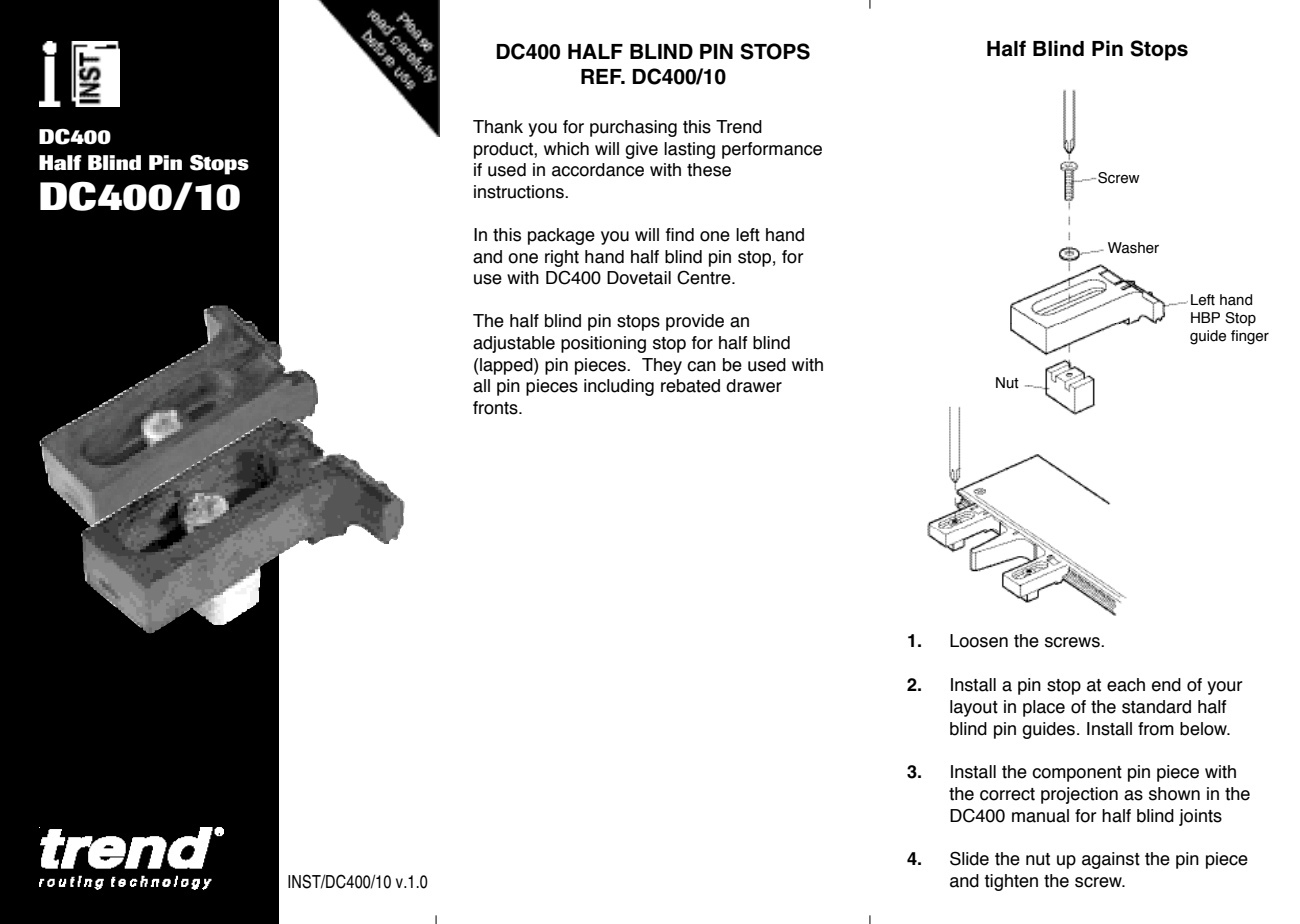
<style>
.page{position:relative;width:1300px;height:924px;background:#fff}
.page>*{position:absolute;margin:0;border:0;box-sizing:border-box;transform-origin:0 0}
.t1{font:800 39px "Imago BQ";color:#fff}
.t2{font:700 21px/25.2px "Helvetica";color:#000;text-align:center}
.t3{font:800 21px/25.8px "Imago BQ";color:#fff}
.t4{font:18px/21.6px "Helvetica";color:#000}
.t5{font:condensed 18px "Helvetica";color:#000}
.t6{font:15px/18px "Helvetica";color:#000}
.s1{font-weight:700}
</style>
<div class="page">
<svg style="left:0;top:0;width:278px;height:923px;background:#161616"></svg>
<img style="left:39px;top:827px;width:184px;height:62px">
<img style="left:317px;top:0;width:123px;height:136px">
<img style="left:39px;top:41px;width:81px;height:65px">
<img style="left:215px;top:305px;width:97px;height:72px">
<img style="left:927px;top:117px;width:260px;height:498px">
<svg style="left:435px;top:0;width:2px;height:9px"></svg>
<svg style="left:435px;top:915px;width:2px;height:8px"></svg>
<img style="left:274px;top:416px;width:113px;height:69px">
<p class="t3" style="left:39px;top:125px;width:211px">DC400<br>Half Blind Pin Stops</p>
<h1 class="t1" style="left:39px;top:179px;width:203px">DC400/10</h1>
<p class="t2" style="left:495px;top:41px;width:317px">DC400 HALF BLIND PIN STOPS<br>REF. DC400/10</p>
<p class="t4" style="left:473px;top:117px;width:351px">Thank you for purchasing this Trend product, which will give lasting performance if used in accordance with these instructions.</p>
<p class="t4" style="left:473px;top:225px;width:334px;text-align:justify">In this package you will find one left hand and one right hand half blind pin stop, for use with DC400 Dovetail Centre.</p>
<p class="t4" style="left:473px;top:312px;width:352px">The half blind pin stops provide an adjustable positioning stop for half blind (lapped) pin pieces. They can be used with all pin pieces including rebated drawer fronts.</p>
<p class="t2" style="left:986px;top:38px;width:204px">Half Blind Pin Stops</p>
<p class="t6" style="left:1098px;top:169px;width:43px">Screw</p>
<p class="t6" style="left:995px;top:374px;width:25px">Nut</p>
<p class="t6" style="left:1108px;top:239px;width:53px">Washer</p>
<p class="t6" style="left:1190px;top:292px;width:80px">Left hand<br>HBP Stop guide finger</p>
<p class="t5" style="left:287px;top:874px;width:142px">INST/DC400/10 v.1.0</p>
<p class="t4" style="left:907px;top:631px;width:200px"><span class="s1">1.</span> Loosen the screws.</p>
<p class="t4" style="left:949px;top:674px;width:295px;text-indent:-42px"><span class="s1">2.</span> Install a pin stop at each end of your layout in place of the standard half blind pin guides. Install from below.</p>
<p class="t4" style="left:949px;top:761px;width:303px;text-indent:-42px"><span class="s1">3.</span> Install the component pin piece with the correct projection as shown in the<br>DC400 manual for half blind joints</p>
<p class="t4" style="left:949px;top:849px;width:300px;text-indent:-42px"><span class="s1">4.</span> Slide the nut up against the pin piece and tighten the screw.</p>
</div>
